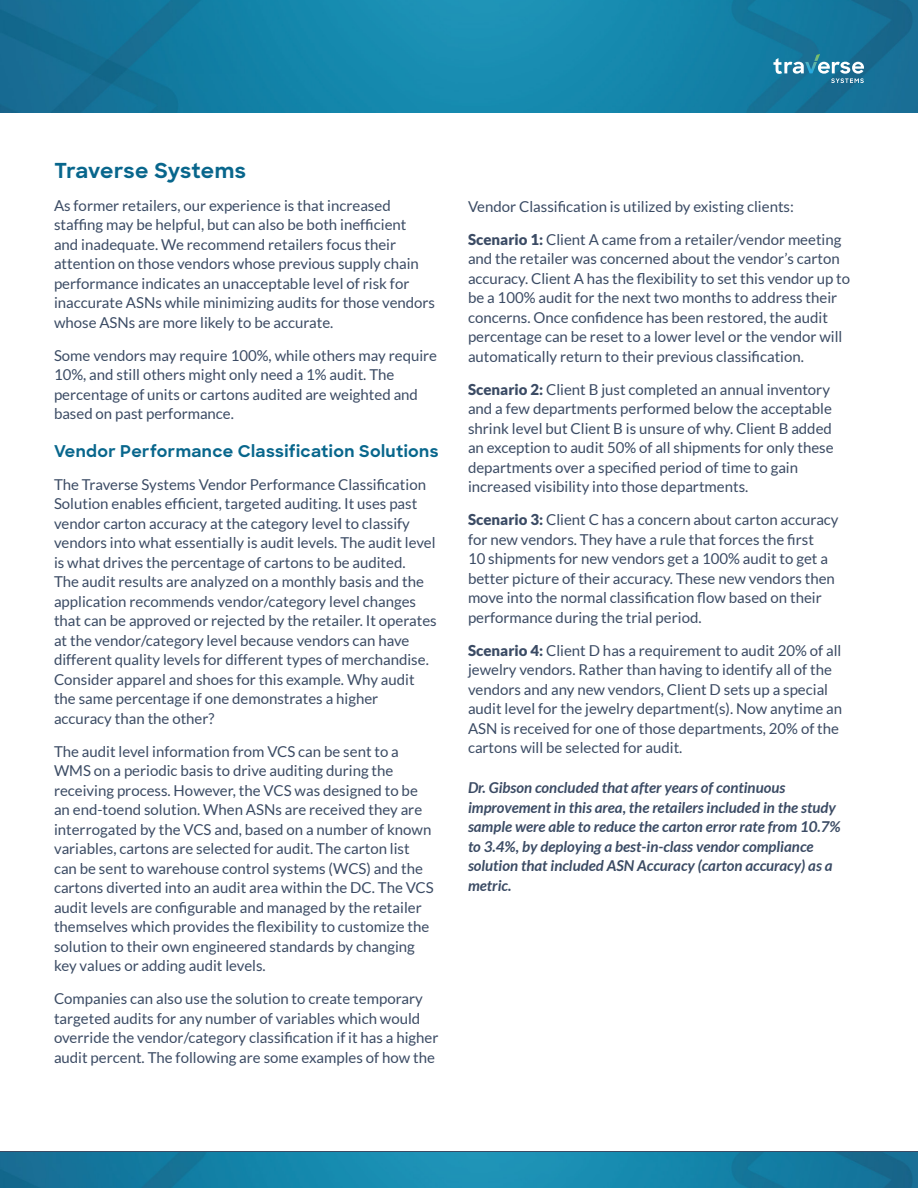
<style>
.page{position:relative;width:918px;height:1188px;background:#fff}
.page>*{position:absolute;margin:0;border:0;box-sizing:border-box;transform-origin:0 0}
.Small_section_Titles{font:700 21px "Sharp Sans";letter-spacing:.005em;color:#08668c}
.t1{font:700 16.5px "Sharp Sans";letter-spacing:.025em;color:#08668c}
.t2{font:15px/19.5px "Lato";color:#3b4b64}
.t3{font:italic 700 15px/19.5px "Lato";color:#3b4b64}
.s1{font-weight:900}
</style>
<div class="page">
<img style="left:0;top:0;width:918px;height:112px">
<div style="left:0;top:1151px;width:918px;height:37px;background:#3b4b64"></div>
<img style="left:0;top:1152px;width:918px;height:36px">
<svg style="left:773px;top:54px;width:91px;height:29px;background:#4790ad"></svg>
<p class="Small_section_Titles" style="left:54px;top:155px;width:194px">Traverse Systems</p>
<p class="t2" style="left:54px;top:195px;width:383px">As former retailers, our experience is that increased staffing may be helpful, but can also be both inefficient<br>and inadequate. We recommend retailers focus their attention on those vendors whose previous supply chain performance indicates an unacceptable level of risk for inaccurate ASNs while minimizing audits for those vendors whose ASNs are more likely to be accurate.</p>
<p class="t2" style="left:54px;top:345px;width:385px">Some vendors may require 100%, while others may require 10%, and still others might only need a 1% audit. The percentage of units or cartons audited are weighted and based on past performance.</p>
<p class="t1" style="left:54px;top:439px;width:386px">Vendor Performance Classification Solutions</p>
<p class="t2" style="left:54px;top:474px;width:384px">The Traverse Systems Vendor Performance Classification Solution enables efficient, targeted auditing. It uses past vendor carton accuracy at the category level to classify vendors into what essentially is audit levels. The audit level is what drives the percentage of cartons to be audited.<br>The audit results are analyzed on a monthly basis and the application recommends vendor/category level changes that can be approved or rejected by the retailer. It operates at the vendor/category level because vendors can have different quality levels for different types of merchandise.<br>Consider apparel and shoes for this example. Why audit the same percentage if one demonstrates a higher accuracy than the other?</p>
<p class="t2" style="left:54px;top:741px;width:381px">The audit level information from VCS can be sent to a WMS on a periodic basis to drive auditing during the receiving process. However, the VCS was designed to be an end-toend solution. When ASNs are received they are interrogated by the VCS and, based on a number of known variables, cartons are selected for audit. The carton list can be sent to warehouse control systems (WCS) and the cartons diverted into an audit area within the DC. The VCS audit levels are configurable and managed by the retailer themselves which provides the flexibility to customize the solution to their own engineered standards by changing key values or adding audit levels.</p>
<p class="t2" style="left:54px;top:989px;width:386px">Companies can also use the solution to create temporary targeted audits for any number of variables which would override the vendor/category classification if it has a higher audit percent. The following are some examples of how the</p>
<p class="t2" style="left:468px;top:196px;width:327px">Vendor Classification is utilized by existing clients:</p>
<p class="t2" style="left:468px;top:229px;width:384px"><span class="s1">Scenario 1:</span> Client A came from a retailer/vendor meeting and the retailer was concerned about the vendor’s carton accuracy. Client A has the flexibility to set this vendor up to be a 100% audit for the next two months to address their concerns. Once confidence has been restored, the audit percentage can be reset to a lower level or the vendor will automatically return to their previous classification.</p>
<p class="t2" style="left:468px;top:379px;width:367px"><span class="s1">Scenario 2:</span> Client B just completed an annual inventory and a few departments performed below the acceptable shrink level but Client B is unsure of why. Client B added an exception to audit 50% of all shipments for only these departments over a specified period of time to gain increased visibility into those departments.</p>
<p class="t2" style="left:468px;top:510px;width:372px"><span class="s1">Scenario 3:</span> Client C has a concern about carton accuracy for new vendors. They have a rule that forces the first<br>10 shipments for new vendors get a 100% audit to get a better picture of their accuracy. These new vendors then move into the normal classification flow based on their performance during the trial period.</p>
<p class="t2" style="left:468px;top:640px;width:376px"><span class="s1">Scenario 4:</span> Client D has a requirement to audit 20% of all jewelry vendors. Rather than having to identify all of the vendors and any new vendors, Client D sets up a special audit level for the jewelry department(s). Now anytime an ASN is received for one of those departments, 20% of the cartons will be selected for audit.</p>
<p class="t3" style="left:468px;top:778px;width:374px">Dr. Gibson concluded that after years of continuous improvement in this area, the retailers included in the study sample were able to reduce the carton error rate from 10.7% to 3.4%, by deploying a best-in-class vendor compliance solution that included ASN Accuracy (carton accuracy) as a metric.</p>
</div>
